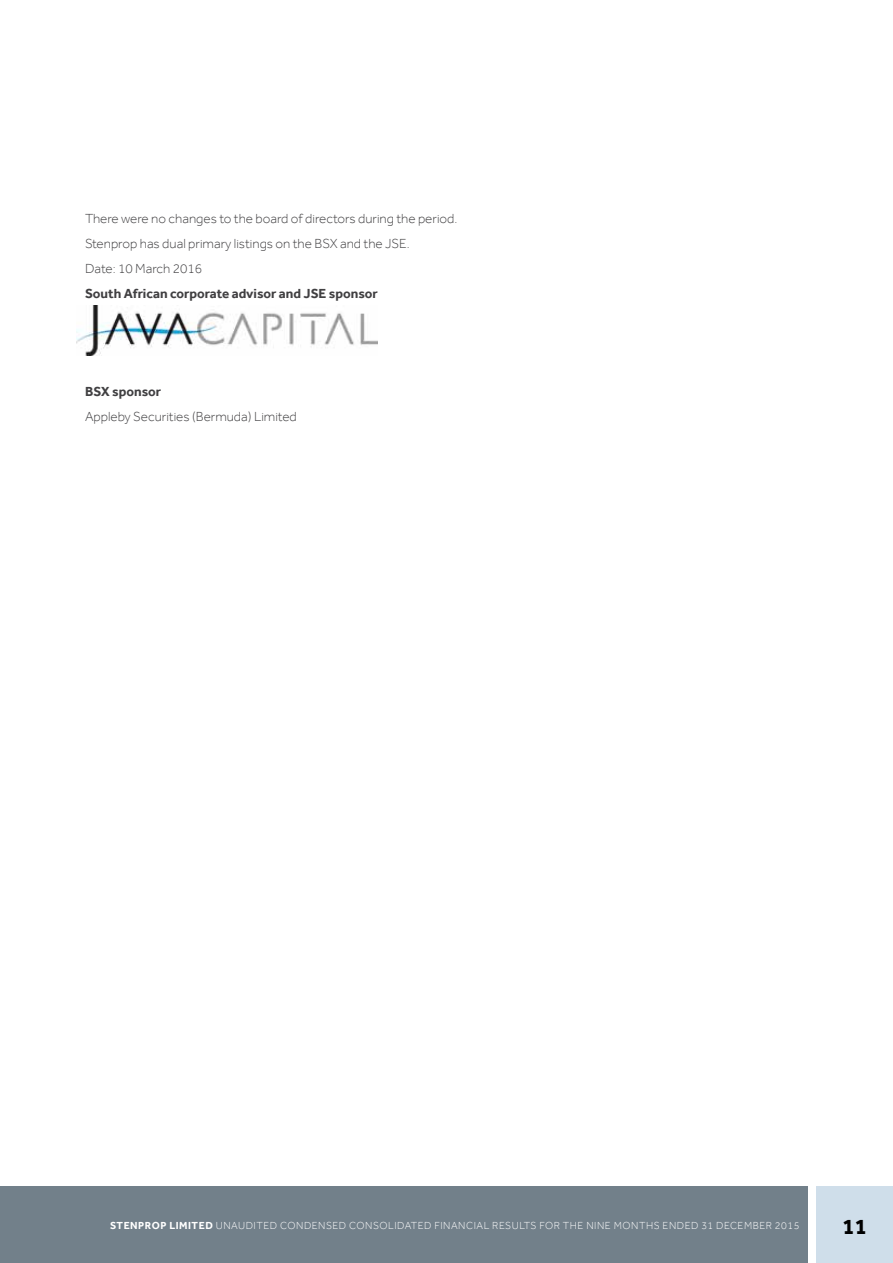
<style>
.page{position:relative;width:893px;height:1263px;background:#fff}
.page>*{position:absolute;margin:0;border:0;box-sizing:border-box;transform-origin:0 0}
.t1{font:700 22.5px "Effra";color:#000}
.t2{font:300 13.5px/24.8px "Effra";color:#414042}
.t3{font:700 13.5px "Effra";color:#414042}
.t4{font:300 10.5px "Effra";letter-spacing:.05em;color:#fff}
.s1{font-weight:700}
</style>
<div class="page">
<div style="left:816px;top:1186px;width:77px;height:77px;background:#cfdeea"></div>
<div style="left:0;top:1186px;width:808px;height:77px;background:#72808a"></div>
<img style="left:76px;top:306px;width:301px;height:49px">
<p class="t2" style="left:85px;top:206px;width:374px">There were no changes to the board of directors during the period.<br>Stenprop has dual primary listings on the BSX and the JSE.<br>Date: 10 March 2016</p>
<p class="t3" style="left:85px;top:285px;width:294px">South African corporate advisor and JSE sponsor</p>
<p class="t3" style="left:85px;top:384px;width:78px">BSX sponsor</p>
<p class="t2" style="left:85px;top:404px;width:213px">Appleby Securities (Bermuda) Limited</p>
<p class="t4" style="left:110px;top:1219px;width:691px"><span class="s1">STENPROP LIMITED</span> UNAUDITED CONDENSED CONSOLIDATED FINANCIAL RESULTS FOR THE NINE MONTHS ENDED 31 DECEMBER 2015</p>
<h1 class="t1" style="left:842px;top:1212px;width:26px">11</h1>
</div>
